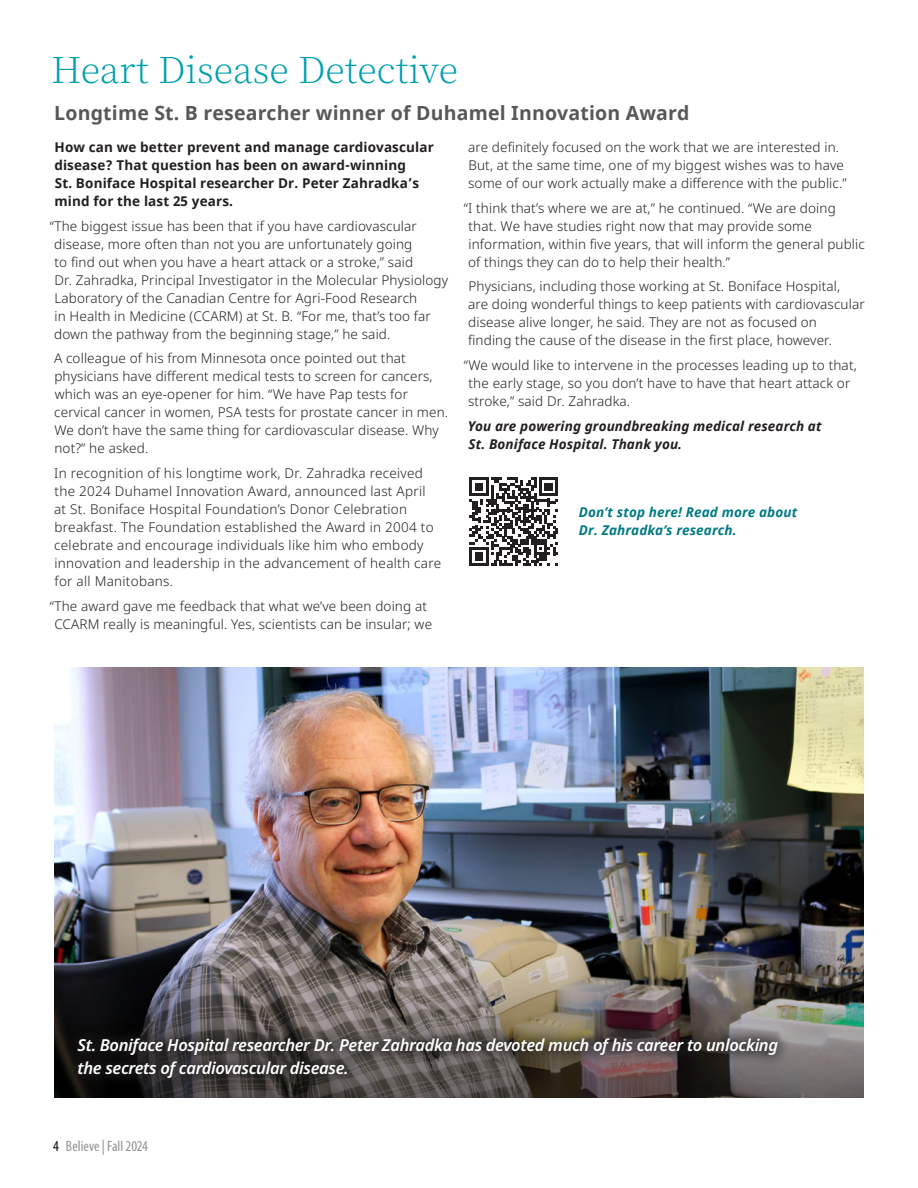
<style>
.page{position:relative;width:918px;height:1188px;background:#fff}
.page>*{position:absolute;margin:0;border:0;box-sizing:border-box;transform-origin:0 0}
.Header_Span_Columns{font:200 36px "Noto Serif JP";color:#00a0b0}
.Sub_Head_Span_Col{font:700 19.5px "Noto Sans";letter-spacing:.01em;color:#57585a}
.Pull_Quote{font:italic 600 16.5px/22.5px "Noto Sans";letter-spacing:-.02em;color:#fff}
.t1{font:condensed 15px "Myriad Pro";color:#919295}
.Body{font:300 13.5px/18px "Noto Sans";letter-spacing:.01em;color:#231f20}
.Body-2{font:700 13.5px/18px "Noto Sans";letter-spacing:.01em;color:#231f20}
.Body-3{font:italic 700 13.5px/18px "Noto Sans";letter-spacing:.01em;color:#231f20}
.Body-4{font:italic 700 13.5px/18px "Noto Sans";letter-spacing:.01em;color:#007a84}
.s1{color:#000001}
</style>
<div class="page">
<img style="left:54px;top:667px;width:810px;height:259px">
<img style="left:54px;top:926px;width:810px;height:171px">
<div style="left:64px;top:1024px;width:728px;height:68px;background:#231f20;opacity:.9"></div>
<svg style="left:470px;top:477px;width:88px;height:89px"></svg>
<p class="Header_Span_Columns" style="left:51px;top:49px;width:408px">Heart Disease Detective</p>
<p class="Sub_Head_Span_Col" style="left:54px;top:99px;width:637px">Longtime St. B researcher winner of Duhamel Innovation Award</p>
<p class="Body-2" style="left:54px;top:138px;width:381px">How can we better prevent and manage cardiovascular disease? That question has been on award-winning<br>St. Boniface Hospital researcher Dr. Peter Zahradka’s mind for the last 25 years.</p>
<p class="Body" style="left:54px;top:217px;width:395px;text-indent:-4px">“The biggest issue has been that if you have cardiovascular disease, more often than not you are unfortunately going<br>to find out when you have a heart attack or a stroke,” said<br>Dr. Zahradka, Principal Investigator in the Molecular Physiology Laboratory of the Canadian Centre for Agri-Food Research<br>in Health in Medicine (CCARM) at St. B. “For me, that’s too far down the pathway from the beginning stage,” he said.</p>
<p class="Body" style="left:54px;top:350px;width:396px">A colleague of his from Minnesota once pointed out that physicians have different medical tests to screen for cancers, which was an eye-opener for him. “We have Pap tests for cervical cancer in women, PSA tests for prostate cancer in men.<br>We don’t have the same thing for cardiovascular disease. Why not?” he asked.</p>
<p class="Body" style="left:54px;top:464px;width:389px">In recognition of his longtime work, Dr. Zahradka received the 2024 Duhamel Innovation Award, announced last April<br>at St. Boniface Hospital Foundation’s Donor Celebration breakfast. The Foundation established the Award in 2004 to celebrate and encourage individuals like him who embody innovation and leadership in the advancement of health care for all Manitobans.</p>
<p class="Body" style="left:50px;top:597px;width:384px;text-align:center">“The award gave me feedback that what we’ve been doing at<br>CCARM really is meaningful. Yes, scientists can be insular; we</p>
<p class="Body" style="left:468px;top:138px;width:380px">are definitely focused on the work that we are interested in.<br>But, at the same time, one of my biggest wishes was to have some of our work actually make a difference with the public.”</p>
<p class="Body" style="left:468px;top:199px;width:398px;text-indent:-4px">“I think that’s where we are at,” he continued. “We are doing that. We have studies right now that may provide some information, within five years, that will inform the general public of things they can do to help their health.”</p>
<p class="Body" style="left:468px;top:278px;width:398px">Physicians, including those working at St. Boniface Hospital,<br>are doing wonderful things to keep patients with cardiovascular disease alive longer, he said. They are not as focused on<br>finding the cause of the disease in the first place, however.</p>
<p class="Body" style="left:468px;top:356px;width:390px;text-indent:-4px">“We would like to intervene in the processes leading up to that, the early stage, so you don’t have to have that heart attack or stroke,” said Dr. Zahradka.</p>
<p class="Body-3" style="left:468px;top:417px;width:355px">You are powering groundbreaking medical research at<br>St. Boniface Hospital. Thank you.</p>
<p class="Body-4" style="left:579px;top:502px;width:220px">Don’t stop here! Read more about<br>Dr. Zahradka’s research.</p>
<p class="Pull_Quote" style="left:77px;top:1034px;width:702px">St. Boniface Hospital researcher Dr. Peter Zahradka has devoted much of his career to unlocking the secrets of cardiovascular disease.</p>
<p class="t1" style="left:53px;top:1137px;width:96px"><span class="s1">4</span> Believe | Fall 2024</p>
</div>
